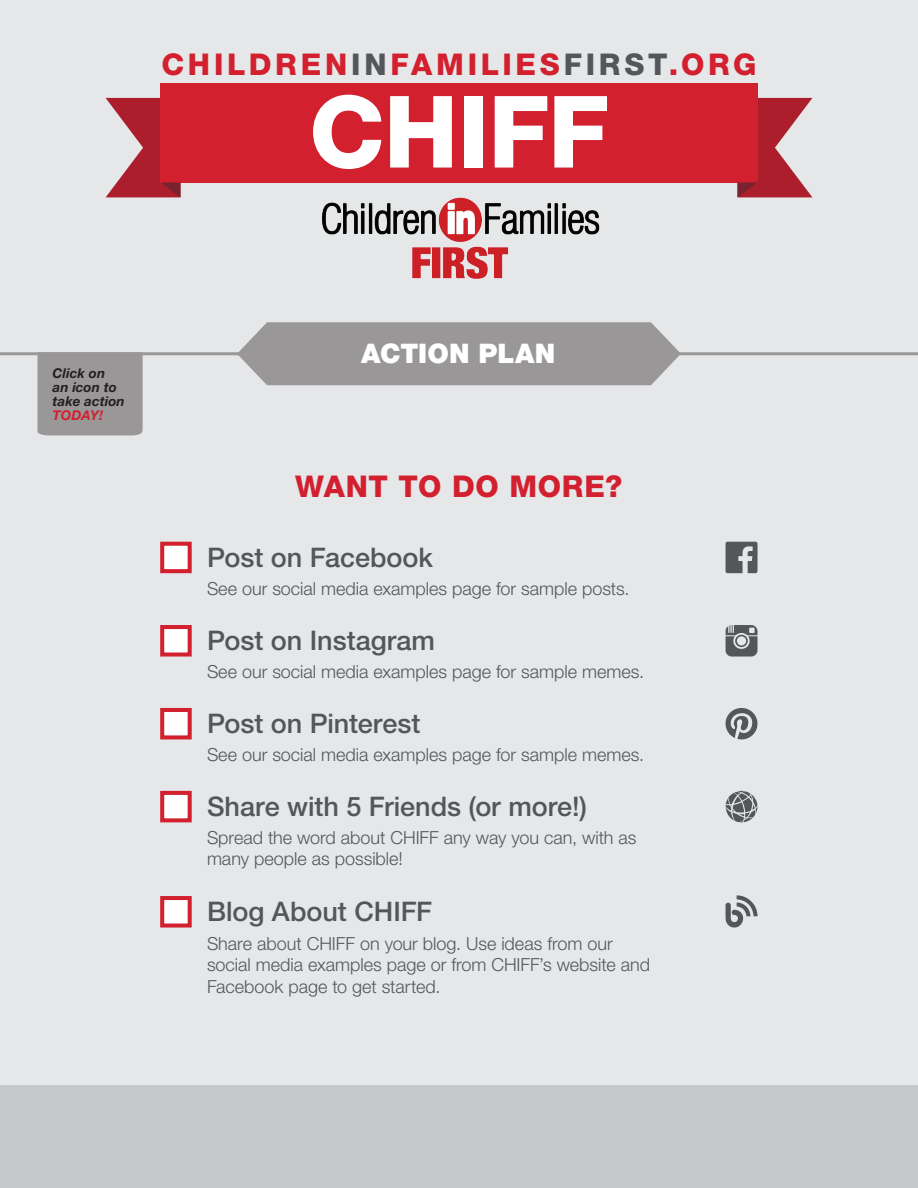
<style>
.page{position:relative;width:918px;height:1188px;background:#e6e7e9}
.page>*{position:absolute;margin:0;border:0;box-sizing:border-box;transform-origin:0 0}
.t1{font:800 100.05px "Helvetica Neue LT Std";letter-spacing:-.01em;color:#fff}
.t2{font:800 30px "Helvetica Neue LT Std";letter-spacing:.125em;color:#d2202f}
.t3{font:800 30px "Helvetica Neue LT Std";letter-spacing:.02em;color:#d2202f}
.t4{font:500 27px "Helvetica Neue LT Std";letter-spacing:-.005em;color:#545759}
.t5{font:900 27px "Helvetica Neue LT Std";letter-spacing:.005em;color:#fff}
.t6{font:300 18px/21.6px "Helvetica Neue LT Std";color:#545759}
.t7{font:italic 700 13.5px/14.2px "Helvetica Neue LT Std";letter-spacing:.01em;color:#231f20}
.t8{font:italic 700 13.5px "Helvetica Neue LT Std";color:#d2202f}
.s1{color:#545759}
</style>
<div class="page">
<div style="left:0;top:1085px;width:918px;height:103px;background:#c7c8ca"></div>
<div style="left:160px;top:83px;width:598px;height:99px;background:#d2202f"></div>
<svg style="left:106px;top:98px;width:74px;height:99px"></svg>
<svg style="left:738px;top:98px;width:74px;height:99px"></svg>
<img style="left:321px;top:197px;width:279px;height:82px">
<hr style="left:0;top:352px;width:918px;height:3px;background:#9a9799">
<svg style="left:237px;top:322px;width:444px;height:63px;background:#9f9c9e"></svg>
<div style="left:37px;top:352px;width:106px;height:84px;background:#9a9799"></div>
<div style="left:160px;top:542px;width:32px;height:31px;background:#fff;border:4px solid #d2202f"></div>
<svg style="left:726px;top:542px;width:32px;height:31px"></svg>
<div style="left:160px;top:625px;width:32px;height:32px;background:#fff;border:4px solid #d2202f"></div>
<svg style="left:725px;top:625px;width:33px;height:32px"></svg>
<div style="left:160px;top:708px;width:32px;height:31px;background:#fff;border:4px solid #d2202f"></div>
<svg style="left:725px;top:708px;width:33px;height:32px"></svg>
<div style="left:160px;top:791px;width:32px;height:31px;background:#fff;border:4px solid #d2202f"></div>
<svg style="left:726px;top:791px;width:32px;height:31px"></svg>
<div style="left:160px;top:896px;width:32px;height:32px;background:#fff;border:4px solid #d2202f"></div>
<svg style="left:725px;top:895px;width:33px;height:33px"></svg>
<h2 class="t2" style="left:161px;top:47px;width:597px">CHILDREN<span class="s1">IN</span>FAMILIES<span class="s1">FIRST</span>.ORG</h2>
<h1 class="t1" style="left:309px;top:72px;width:302px">CHIFF</h1>
<p class="t7" style="left:52px;top:365px;width:74px">Click on<br>an icon to take action</p>
<p class="t8" style="left:52px;top:407px;width:52px">TODAY!</p>
<h3 class="t5" style="left:361px;top:338px;width:196px">ACTION PLAN</h3>
<h2 class="t3" style="left:295px;top:468px;width:329px">WANT TO DO MORE?</h2>
<h3 class="t4" style="left:207px;top:541px;width:227px">Post on Facebook</h3>
<p class="t6" style="left:207px;top:577px;width:424px">See our social media examples page for sample posts.</p>
<h3 class="t4" style="left:207px;top:625px;width:230px">Post on Instagram</h3>
<p class="t6" style="left:207px;top:660px;width:439px">See our social media examples page for sample memes.</p>
<h3 class="t4" style="left:207px;top:708px;width:215px">Post on Pinterest</h3>
<p class="t6" style="left:207px;top:743px;width:439px">See our social media examples page for sample memes.</p>
<h3 class="t4" style="left:207px;top:791px;width:381px">Share with 5 Friends (or more!)</h3>
<p class="t6" style="left:207px;top:826px;width:431px">Spread the word about CHIFF any way you can, with as many people as possible!</p>
<h3 class="t4" style="left:207px;top:896px;width:227px">Blog About CHIFF</h3>
<p class="t6" style="left:207px;top:932px;width:445px">Share about CHIFF on your blog. Use ideas from our social media examples page or from CHIFF’s website and<br>Facebook page to get started.</p>
</div>
